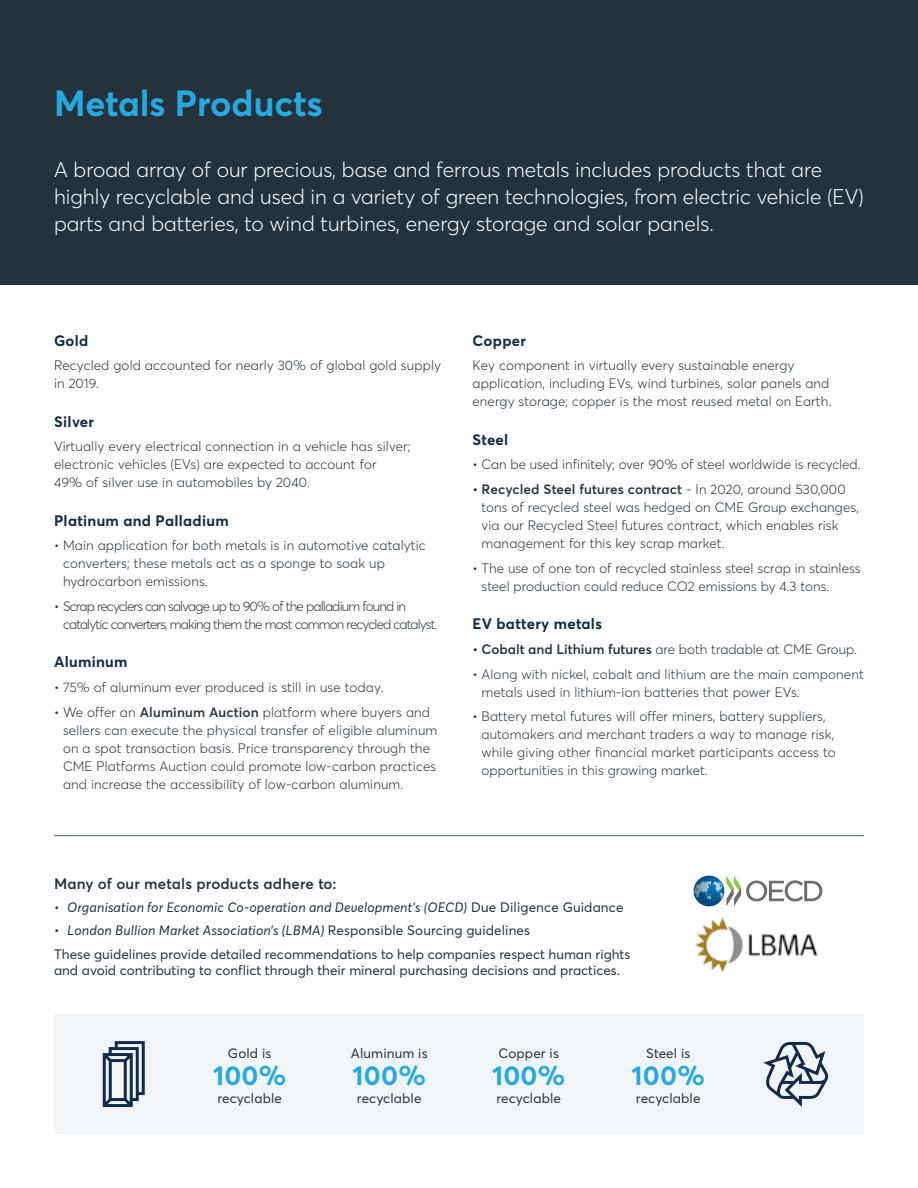
<style>
.page{position:relative;width:918px;height:1188px;background:#fff}
.page>*{position:absolute;margin:0;border:0;box-sizing:border-box;transform-origin:0 0}
.t1{font:700 36px "Averta";color:#25a9e0}
.t2{font:700 27px "Averta";letter-spacing:.01em;color:#25a9e0}
.t3{font:300 21px/27px "Averta";color:#fff}
.t4{font:700 15px "Averta";letter-spacing:.02em;color:#112b4a}
.t5{font:600 15px "Averta";letter-spacing:.01em;color:#25323c}
.t6{font:300 13.5px/18px "Averta";letter-spacing:.01em;color:#25323c}
.t7{font:13.5px/23.2px "Averta";color:#25323c}
.t8{font:300 13.5px/18px "Averta";letter-spacing:-.06em;color:#25323c}
.t9{font:italic 13.5px "Averta";letter-spacing:.01em;color:#25323c}
.s1{font-weight:600}
.s2{font-style:normal}
.s3{font-style:italic}
</style>
<div class="page">
<div style="left:0;top:0;width:918px;height:285px;background:#25323c"></div>
<img style="left:695px;top:917px;width:123px;height:56px">
<svg style="left:694px;top:876px;width:30px;height:30px"></svg>
<svg style="left:726px;top:876px;width:96px;height:30px"></svg>
<hr style="left:54px;top:835px;width:810px;height:1px;background:#5a6874">
<div style="left:54px;top:1014px;width:810px;height:120px;background:#f1f5f7"></div>
<svg style="left:103px;top:1041px;width:42px;height:66px"></svg>
<svg style="left:763px;top:1042px;width:66px;height:65px"></svg>
<h1 class="t1" style="left:54px;top:78px;width:270px">Metals Products</h1>
<p class="t3" style="left:54px;top:155px;width:812px">A broad array of our precious, base and ferrous metals includes products that are highly recyclable and used in a variety of green technologies, from electric vehicle (EV) parts and batteries, to wind turbines, energy storage and solar panels.</p>
<p class="t4" style="left:54px;top:330px;width:36px">Gold</p>
<p class="t6" style="left:54px;top:356px;width:389px">Recycled gold accounted for nearly 30% of global gold supply in 2019.</p>
<p class="t4" style="left:54px;top:411px;width:42px">Silver</p>
<p class="t6" style="left:54px;top:437px;width:358px">Virtually every electrical connection in a vehicle has silver; electronic vehicles (EVs) are expected to account for<br>49% of silver use in automobiles by 2040.</p>
<p class="t4" style="left:54px;top:510px;width:176px">Platinum and Palladium</p>
<p class="t6" style="left:63px;top:536px;width:364px;text-indent:-9px">• Main application for both metals is in automotive catalytic converters; these metals act as a sponge to soak up hydrocarbon emissions.</p>
<p class="t8" style="left:63px;top:597px;width:376px;text-indent:-9px">• Scrap recyclers can salvage up to 90% of the palladium found in catalytic converters, making them the most common recycled catalyst.</p>
<p class="t4" style="left:54px;top:652px;width:75px">Aluminum</p>
<p class="t6" style="left:54px;top:678px;width:331px">• 75% of aluminum ever produced is still in use today.</p>
<p class="t6" style="left:63px;top:703px;width:376px;text-indent:-9px">• We offer an <span class="s1">Aluminum Auction</span> platform where buyers and sellers can execute the physical transfer of eligible aluminum on a spot transaction basis. Price transparency through the CME Platforms Auction could promote low-carbon practices and increase the accessibility of low-carbon aluminum.</p>
<p class="t4" style="left:472px;top:330px;width:55px">Copper</p>
<p class="t6" style="left:472px;top:356px;width:360px">Key component in virtually every sustainable energy application, including EVs, wind turbines, solar panels and energy storage; copper is the most reused metal on Earth.</p>
<p class="t4" style="left:472px;top:429px;width:37px">Steel</p>
<p class="t6" style="left:472px;top:455px;width:390px">• Can be used infinitely; over 90% of steel worldwide is recycled.</p>
<p class="t6" style="left:482px;top:480px;width:379px;text-indent:-9px"><span class="s1">• Recycled Steel futures contract</span> - In 2020, around 530,000 tons of recycled steel was hedged on CME Group exchanges, via our Recycled Steel futures contract, which enables risk management for this key scrap market.</p>
<p class="t6" style="left:482px;top:559px;width:381px;text-indent:-9px">• The use of one ton of recycled stainless steel scrap in stainless steel production could reduce CO2 emissions by 4.3 tons.</p>
<p class="t4" style="left:472px;top:613px;width:131px">EV battery metals</p>
<p class="t6" style="left:472px;top:640px;width:386px"><span class="s1">• Cobalt and Lithium futures</span> are both tradable at CME Group.</p>
<p class="t6" style="left:482px;top:664px;width:384px;text-indent:-9px">• Along with nickel, cobalt and lithium are the main component metals used in lithium-ion batteries that power EVs.</p>
<p class="t6" style="left:482px;top:707px;width:356px;text-indent:-9px">• Battery metal futures will offer miners, battery suppliers, automakers and merchant traders a way to manage risk, while giving other financial market participants access to opportunities in this growing market.</p>
<p class="t5" style="left:54px;top:873px;width:284px">Many of our metals products adhere to:</p>
<p class="t9" style="left:54px;top:898px;width:571px"><span class="s2">•</span> Organisation for Economic Co-operation and Development’s (OECD) <span class="s2">Due Diligence Guidance</span></p>
<p class="t7" style="left:54px;top:919px;width:578px">• <span class="s3">London Bullion Market Association’s (LBMA)</span> Responsible Sourcing guidelines<br>These guidelines provide detailed recommendations to help companies respect human rights</p>
<p class="t7" style="left:54px;top:958px;width:567px">and avoid contributing to conflict through their mineral purchasing decisions and practices.</p>
<p class="t7" style="left:228px;top:1041px;width:45px">Gold is</p>
<h2 class="t2" style="left:213px;top:1057px;width:75px">100%</h2>
<p class="t7" style="left:217px;top:1086px;width:66px">recyclable</p>
<p class="t7" style="left:351px;top:1041px;width:78px">Aluminum is</p>
<h2 class="t2" style="left:353px;top:1057px;width:75px">100%</h2>
<p class="t7" style="left:357px;top:1086px;width:66px">recyclable</p>
<p class="t7" style="left:499px;top:1041px;width:62px">Copper is</p>
<h2 class="t2" style="left:492px;top:1057px;width:75px">100%</h2>
<p class="t7" style="left:496px;top:1086px;width:66px">recyclable</p>
<p class="t7" style="left:646px;top:1041px;width:46px">Steel is</p>
<h2 class="t2" style="left:632px;top:1057px;width:75px">100%</h2>
<p class="t7" style="left:636px;top:1086px;width:66px">recyclable</p>
</div>
